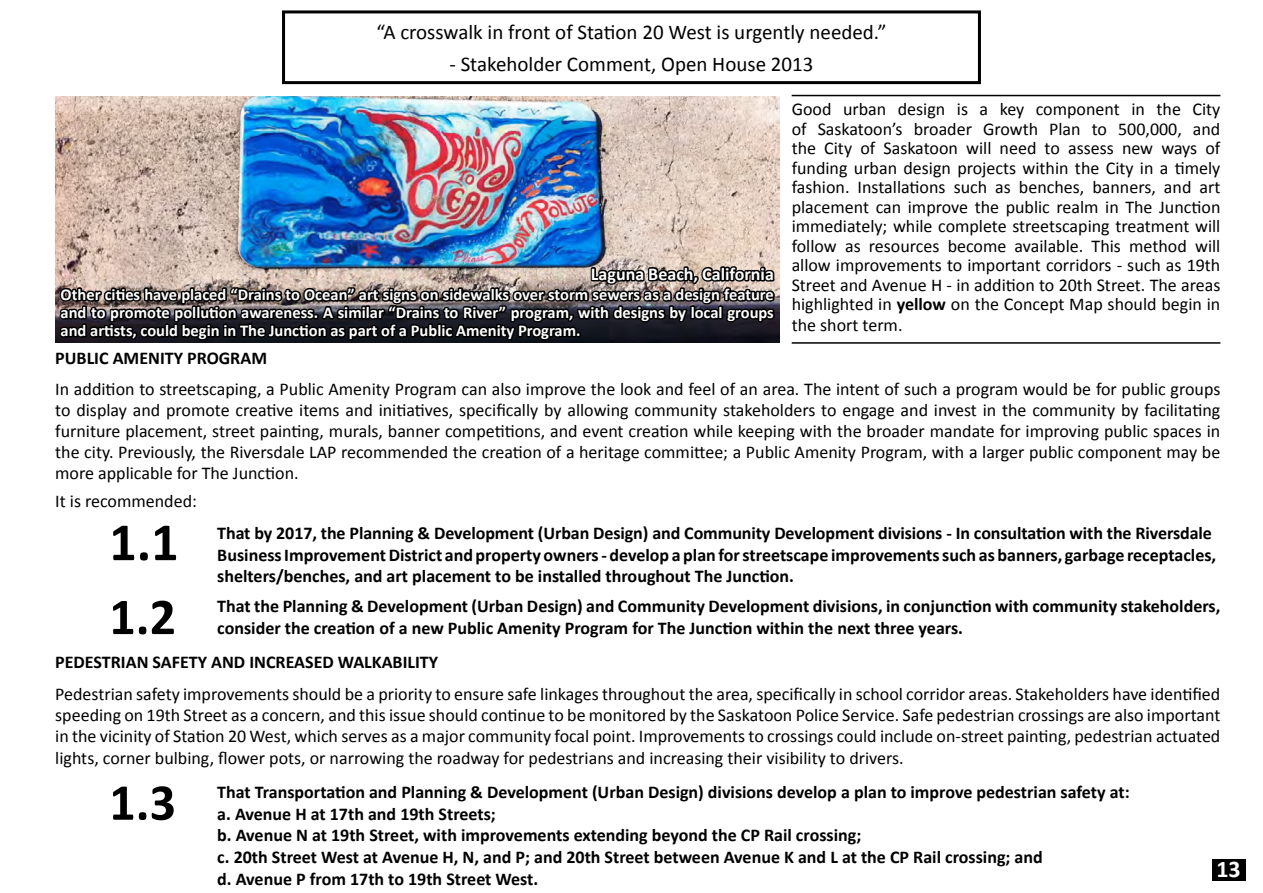
<style>
.page{position:relative;width:1263px;height:893px;background:#fff}
.page>*{position:absolute;margin:0;border:0;box-sizing:border-box;transform-origin:0 0}
.t1{font:700 54.15px "Calibri";color:#000}
.t2{font:700 52.05px "Calibri";color:#000}
.t3{font:700 24px "Calibri";color:#fff}
.t4{font:21px "Calibri";color:#000}
.t5{font:18px/19.6px "Calibri";color:#000;text-align:justify}
.t6{font:700 18px/21.6px "Calibri";color:#000}
.t7{font:700 18px "Calibri";color:#fff}
.t8{font:700 16.5px/18px "Calibri";color:#fff;text-align:justify}
.s1{font-weight:700}
</style>
<div class="page">
<svg style="left:374px;top:84px;width:515px;height:1px"></svg>
<div style="left:282px;top:10px;width:699px;height:74px;border:3px solid #000"></div>
<img style="left:55px;top:96px;width:724px;height:246px">
<hr style="left:792px;top:95px;width:428px;height:1px;background:#000">
<hr style="left:792px;top:342px;width:428px;height:2px;background:#000">
<div style="left:1212px;top:859px;width:33px;height:21px;background:#000"></div>
<svg style="left:57px;top:264px;width:720px;height:79px;background:#484444"></svg>
<p class="t4" style="left:376px;top:19px;width:511px">“A crosswalk in front of Station 20 West is urgently needed.”</p>
<p class="t4" style="left:449px;top:51px;width:365px">- Stakeholder Comment, Open House 2013</p>
<p class="t7" style="left:591px;top:262px;width:184px">Laguna Beach, California</p>
<p class="t8" style="left:61px;top:285px;width:715px">Other cities have placed “Drains to Ocean” art signs on sidewalks over storm sewers as a design feature and to promote pollution awareness. A similar “Drains to River” program, with designs by local groups and artists, could begin in The Junction as part of a Public Amenity Program.</p>
<p class="t5" style="left:792px;top:100px;width:430px">Good urban design is a key component in the City of Saskatoon’s broader Growth Plan to 500,000, and the City of Saskatoon will need to assess new ways of funding urban design projects within the City in a timely fashion. Installations such as benches, banners, and art placement can improve the public realm in The Junction immediately; while complete streetscaping treatment will follow as resources become available. This method will allow improvements to important corridors - such as 19th Street and Avenue H - in addition to 20th Street. The areas highlighted in <span class="s1">yellow</span> on the Concept Map should begin in the short term.</p>
<p class="t6" style="left:55px;top:347px;width:213px">PUBLIC AMENITY PROGRAM</p>
<p class="t5" style="left:55px;top:379px;width:1167px;line-height:21px">In addition to streetscaping, a Public Amenity Program can also improve the look and feel of an area. The intent of such a program would be for public groups to display and promote creative items and initiatives, specifically by allowing community stakeholders to engage and invest in the community by facilitating furniture placement, street painting, murals, banner competitions, and event creation while keeping with the broader mandate for improving public spaces in the city. Previously, the Riversdale LAP recommended the creation of a heritage committee; a Public Amenity Program, with a larger public component may be more applicable for The Junction.</p>
<p class="t5" style="left:55px;top:491px;width:143px">It is recommended:</p>
<h1 class="t1" style="left:109px;top:508px;width:71px">1.1</h1>
<p class="t6" style="left:217px;top:522px;width:1000px">That by 2017, the Planning &amp; Development (Urban Design) and Community Development divisions - In consultation with the Riversdale<br>Business Improvement District and property owners - develop a plan for streetscape improvements such as banners, garbage receptacles, shelters/benches, and art placement to be installed throughout The Junction.</p>
<h2 class="t2" style="left:109px;top:583px;width:68px">1.2</h2>
<p class="t6" style="left:217px;top:596px;width:1005px">That the Planning &amp; Development (Urban Design) and Community Development divisions, in conjunction with community stakeholders, consider the creation of a new Public Amenity Program for The Junction within the next three years.</p>
<p class="t6" style="left:55px;top:652px;width:384px">PEDESTRIAN SAFETY AND INCREASED WALKABILITY</p>
<p class="t5" style="left:55px;top:684px;width:1167px;line-height:21.1px">Pedestrian safety improvements should be a priority to ensure safe linkages throughout the area, specifically in school corridor areas. Stakeholders have identified speeding on 19th Street as a concern, and this issue should continue to be monitored by the Saskatoon Police Service. Safe pedestrian crossings are also important in the vicinity of Station 20 West, which serves as a major community focal point. Improvements to crossings could include on-street painting, pedestrian actuated lights, corner bulbing, flower pots, or narrowing the roadway for pedestrians and increasing their visibility to drivers.</p>
<h2 class="t2" style="left:109px;top:769px;width:68px">1.3</h2>
<p class="t6" style="left:217px;top:781px;width:914px">That Transportation and Planning &amp; Development (Urban Design) divisions develop a plan to improve pedestrian safety at: a. Avenue H at 17th and 19th Streets;<br>b. Avenue N at 19th Street, with improvements extending beyond the CP Rail crossing;<br>c. 20th Street West at Avenue H, N, and P; and 20th Street between Avenue K and L at the CP Rail crossing; and<br>d. Avenue P from 17th to 19th Street West.</p>
<h3 class="t3" style="left:1216px;top:854px;width:26px">13</h3>
</div>
